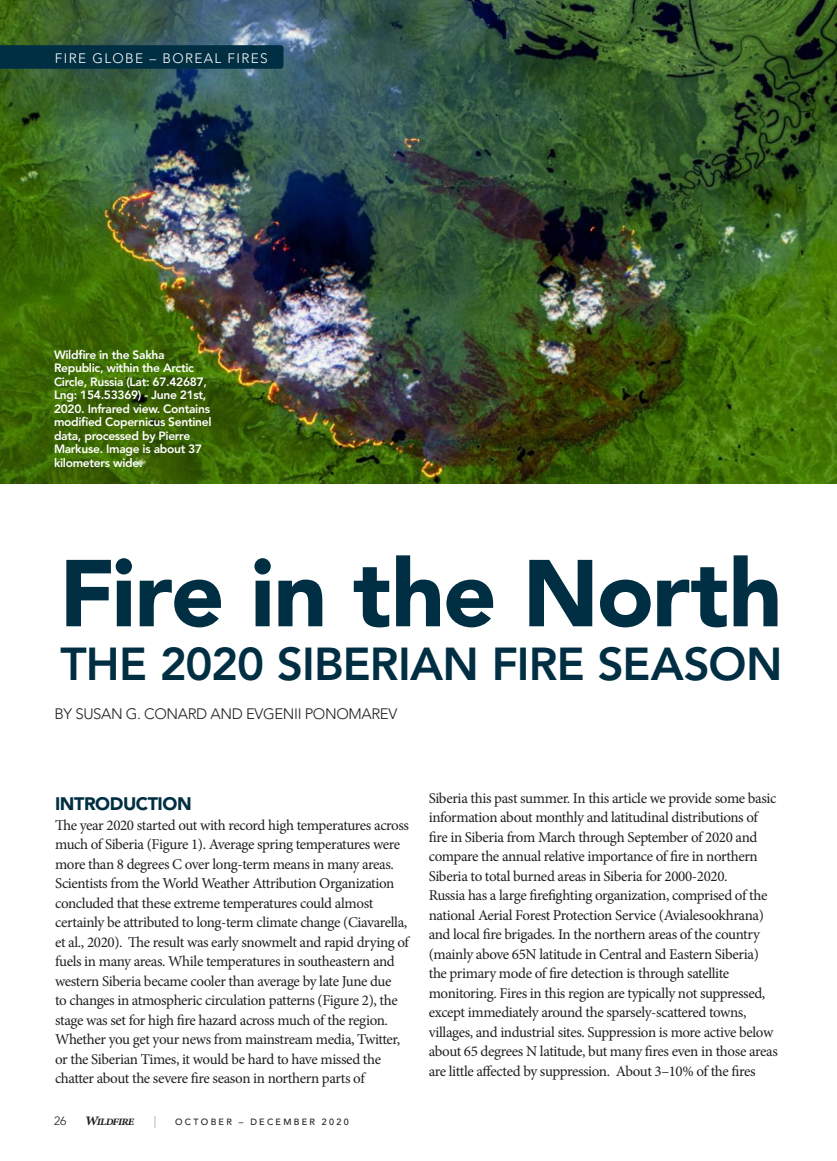
<style>
.page{position:relative;width:837px;height:1161px;background:#fff}
.page>*{position:absolute;margin:0;border:0;box-sizing:border-box;transform-origin:0 0}
.Heading_1{font:900 93.75px "Avenir";letter-spacing:-.015em;color:#002e42}
.Heading_1-2{font:800 45.75px "Avenir";letter-spacing:-.02em;color:#002e42}
.t1{font:900 18px "Avenir";letter-spacing:-.025em;color:#002e42}
.t2{font:15px/19.5px "Minion Pro";letter-spacing:-.03em;color:#231f20}
.t3{font:300 15px "Avenir";letter-spacing:-.025em;color:#231f20}
.t4{font:300 13.65px "Avenir";letter-spacing:.1em;color:#fff}
.t5{font:italic 600 13.5px "Minion Pro";letter-spacing:-.07em;color:#231f20}
.t6{font:800 12px/13.5px "Avenir";letter-spacing:-.025em;color:#fff}
.t7{font:italic 12px "Minion Pro";color:#a8a9ad}
.t8{font:500 9px "Avenir";letter-spacing:.25em;color:#231f20}
.s1{font-family:"Avenir";font-weight:300;font-style:normal;font-size:12px}
.s2{font-size:18px}
</style>
<div class="page">
<img style="left:0;top:0;width:837px;height:483px">
<svg style="left:0;top:45px;width:284px;height:24px;background:#012f42"></svg>
<p class="t4" style="left:55px;top:50px;width:214px">FIRE GLOBE – BOREAL FIRES</p>
<p class="t6" style="left:54px;top:348px;width:159px">Wildfire in the Sakha<br>Republic, within the Arctic<br>Circle, Russia (Lat: 67.42687,<br>Lng: 154.53369) - June 21st,<br>2020. Infrared view. Contains modified Copernicus Sentinel data, processed by Pierre<br>Markuse. Image is about 37 kilometers wide.</p>
<p class="Heading_1" style="left:59px;top:537px;width:725px">Fire in the North</p>
<p class="Heading_1-2" style="left:61px;top:637px;width:723px">THE 2020 SIBERIAN FIRE SEASON</p>
<p class="t3" style="left:55px;top:705px;width:344px">BY SUSAN G. CONARD AND EVGENII PONOMAREV</p>
<p class="t1" style="left:55px;top:793px;width:138px">INTRODUCTION</p>
<p class="t2" style="left:55px;top:815px;width:356px">The year 2020 started out with record high temperatures across much of Siberia (Figure 1). Average spring temperatures were more than 8 degrees C over long-term means in many areas.<br>Scientists from the World Weather Attribution Organization concluded that these extreme temperatures could almost certainly be attributed to long-term climate change (Ciavarella, et al., 2020). The result was early snowmelt and rapid drying of fuels in many areas. While temperatures in southeastern and western Siberia became cooler than average by late June due<br>to changes in atmospheric circulation patterns (Figure 2), the stage was set for high fire hazard across much of the region.</p>
<p class="t2" style="left:55px;top:1030px;width:347px">Whether you get your news from mainstream media, Twitter, or the Siberian Times, it would be hard to have missed the chatter about the severe fire season in northern parts of</p>
<p class="t5" style="left:54px;top:1111px;width:82px"><span class="s1">26</span> <span class="s2">w</span>ildfire</p>
<p class="t7" style="left:153px;top:1113px;width:4px">|</p>
<p class="t8" style="left:175px;top:1117px;width:175px">OCTOBER – DECEMBER 2020</p>
<p class="t2" style="left:429px;top:788px;width:349px">Siberia this past summer. In this article we provide some basic information about monthly and latitudinal distributions of fire in Siberia from March through September of 2020 and compare the annual relative importance of fire in northern Siberia to total burned areas in Siberia for 2000-2020.</p>
<p class="t2" style="left:429px;top:886px;width:351px">Russia has a large firefighting organization, comprised of the national Aerial Forest Protection Service (Avialesookhrana) and local fire brigades. In the northern areas of the country (mainly above 65N latitude in Central and Eastern Siberia) the primary mode of fire detection is through satellite monitoring. Fires in this region are typically not suppressed, except immediately around the sparsely-scattered towns, villages, and industrial sites. Suppression is more active below about 65 degrees N latitude, but many fires even in those areas are little affected by suppression. About 3–10% of the fires</p>
</div>
